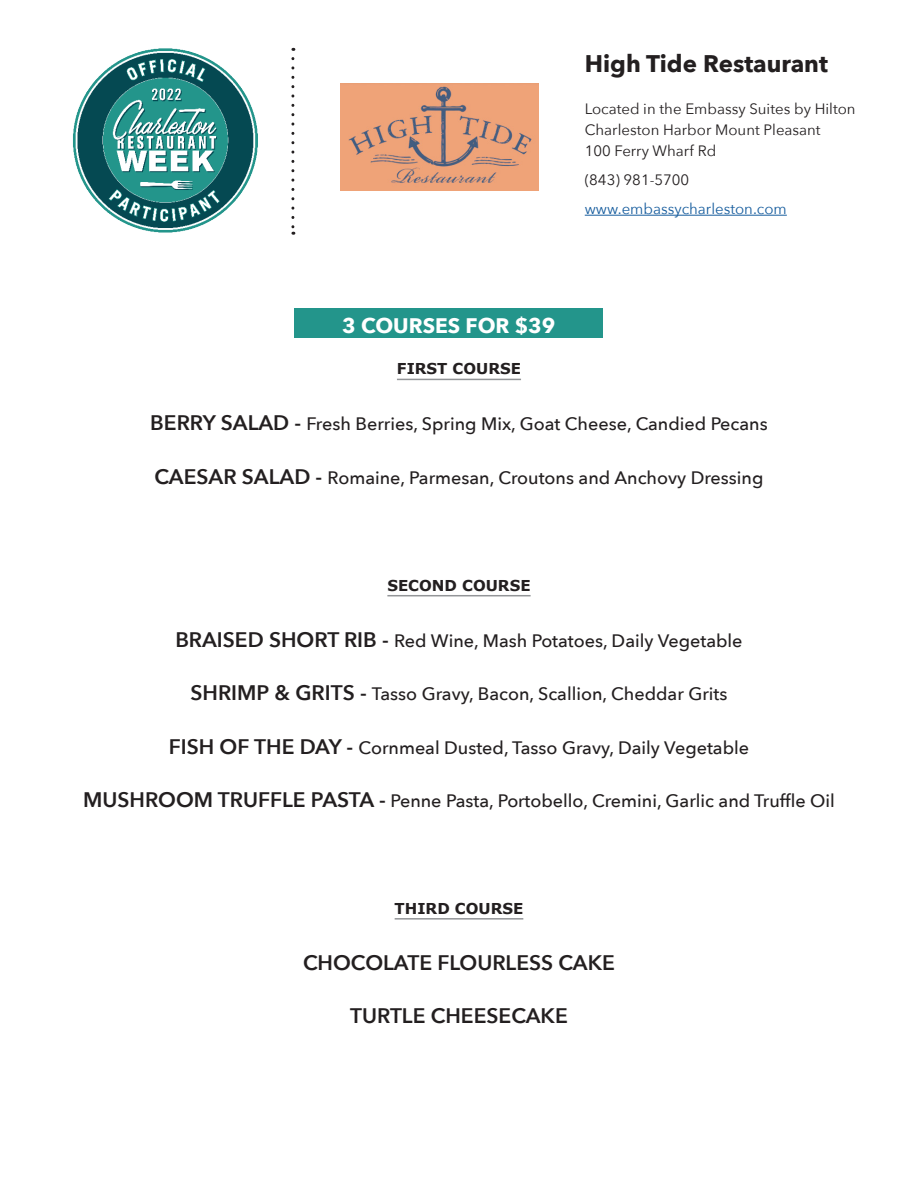
<style>
.page{position:relative;width:918px;height:1188px;background:#fff}
.page>*{position:absolute;margin:0;border:0;box-sizing:border-box;transform-origin:0 0}
.t1{font:700 24px "Avenir Next";color:#231f20}
.menu_item{font:600 21px "Avenir Next";color:#231f20}
.description{font:700 21px "Avenir Next";color:#fff}
.menu_item-2{font:500 18px "Avenir Next";color:#231f20}
.phone_url{font:15px/21px "Avenir Next";color:#231f20}
.category{font:700 15px "Verdana";color:#231f20}
.phone_url-2{font:15px "Avenir Next";color:#175d9e}
.s1{font-weight:600;font-size:21px}
</style>
<div class="page">
<hr style="left:585px;top:215px;width:202px;height:1px;background:#175d9e">
<svg style="left:291px;top:59px;width:3px;height:176px"></svg>
<hr style="left:397px;top:379px;width:124px;height:1px;background:#939598">
<hr style="left:387px;top:595px;width:144px;height:1px;background:#939598">
<hr style="left:395px;top:918px;width:128px;height:2px;background:#939598">
<div style="left:294px;top:308px;width:309px;height:30px;background:#23958b"></div>
<img style="left:73px;top:48px;width:185px;height:185px">
<img style="left:341px;top:84px;width:197px;height:107px">
<p class="t1" style="left:585px;top:43px;width:245px">High Tide Restaurant</p>
<p class="phone_url" style="left:585px;top:98px;width:272px">Located in the Embassy Suites by Hilton<br>Charleston Harbor Mount Pleasant</p>
<p class="phone_url" style="left:585px;top:140px;width:133px">100 Ferry Wharf Rd</p>
<p class="phone_url" style="left:585px;top:169px;width:106px">(843) 981-5700</p>
<p class="phone_url-2" style="left:585px;top:196px;width:204px">www.embassycharleston.com</p>
<p class="description" style="left:342px;top:308px;width:215px">3 COURSES FOR $39</p>
<p class="category" style="left:397px;top:359px;width:126px">FIRST COURSE</p>
<p class="menu_item-2" style="left:150px;top:409px;width:619px"><span class="s1">BERRY SALAD -</span> Fresh Berries, Spring Mix, Goat Cheese, Candied Pecans</p>
<p class="menu_item-2" style="left:155px;top:462px;width:610px"><span class="s1">CAESAR SALAD -</span> Romaine, Parmesan, Croutons and Anchovy Dressing</p>
<p class="category" style="left:387px;top:575px;width:145px">SECOND COURSE</p>
<p class="menu_item-2" style="left:175px;top:625px;width:569px"><span class="s1">BRAISED SHORT RIB -</span> Red Wine, Mash Potatoes, Daily Vegetable</p>
<p class="menu_item-2" style="left:191px;top:679px;width:538px"><span class="s1">SHRIMP &amp; GRITS -</span> Tasso Gravy, Bacon, Scallion, Cheddar Grits</p>
<p class="menu_item-2" style="left:169px;top:732px;width:582px"><span class="s1">FISH OF THE DAY -</span> Cornmeal Dusted, Tasso Gravy, Daily Vegetable</p>
<p class="menu_item-2" style="left:83px;top:785px;width:753px"><span class="s1">MUSHROOM TRUFFLE PASTA -</span> Penne Pasta, Portobello, Cremini, Garlic and Truffle Oil</p>
<p class="category" style="left:395px;top:899px;width:130px">THIRD COURSE</p>
<p class="menu_item" style="left:303px;top:945px;width:313px">CHOCOLATE FLOURLESS CAKE</p>
<p class="menu_item" style="left:350px;top:998px;width:219px">TURTLE CHEESECAKE</p>
</div>
